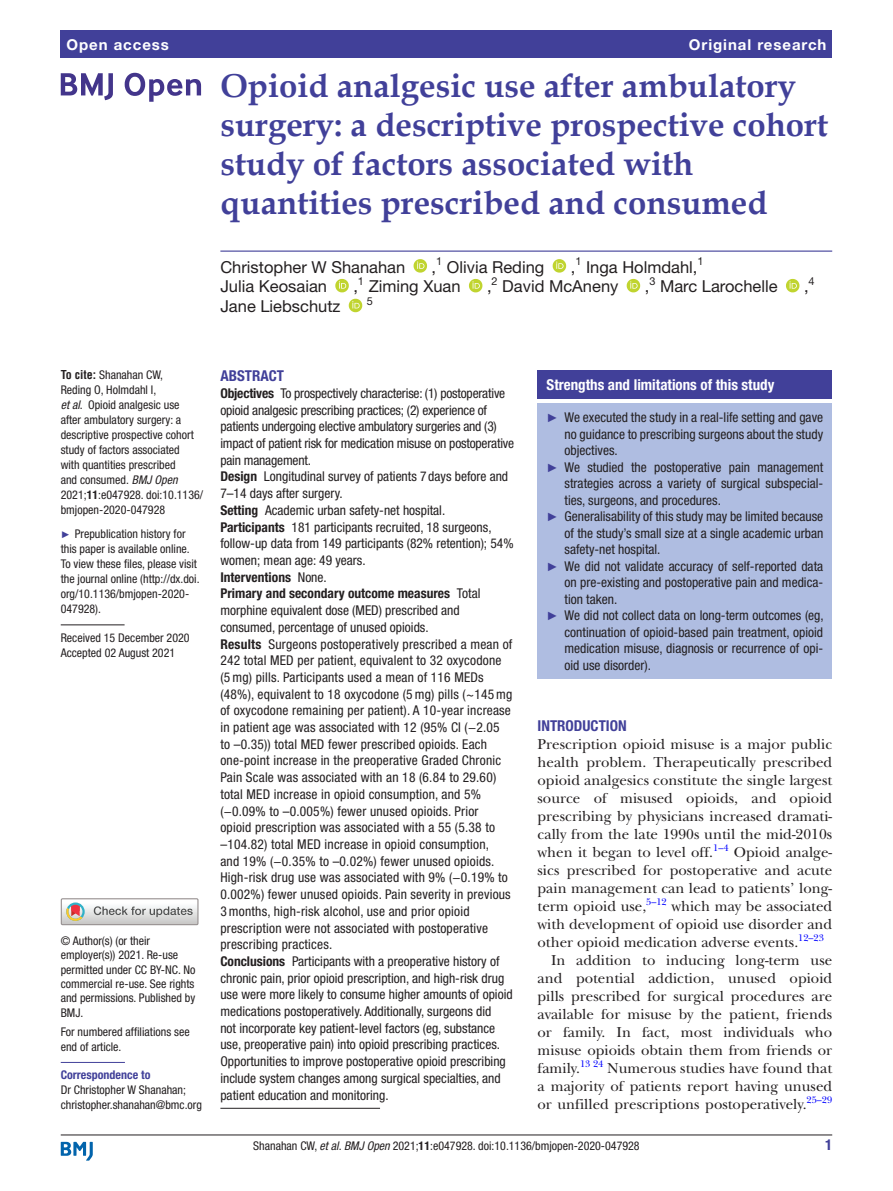
<style>
.page{position:relative;width:893px;height:1191px;background:#fff}
.page>*{position:absolute;margin:0;border:0;box-sizing:border-box;transform-origin:0 0}
.t1{font:700 33px/39px "Book Antiqua";color:#414099}
.t2{font:16.5px "Helvetica Neue LT Std";color:#231f20}
.t3{font:15px/18px "New Baskerville";color:#231f20;text-align:justify}
.t4{font:700 condensed 15px "Helvetica Neue LT Std";color:#fff}
.t5{font:700 15px "Helvetica Neue LT Std";letter-spacing:.065em;color:#fff}
.t6{font:700 condensed 15px "Helvetica Neue LT Std";color:#414099}
.t7{font:condensed 13.5px/16.6px "Helvetica Neue LT Std";color:#231f20}
.t8{font:condensed 12px/15px "Helvetica Neue LT Std";color:#231f20}
.t9{font:700 condensed 12px "Helvetica Neue LT Std";color:#414099}
.t10{font:10.95px "Helvetica Neue LT Std";color:#231f20}
.t11{font:9.9px "New Baskerville";color:#00f}
.s1{font-family:"Helvetica LT Std";font-weight:700}
.s2{font-style:italic}
.s3{font-weight:700}
.s4{font-family:"Arial";font-stretch:normal;font-size:9.75px;color:#414099}
.s5{font-family:"Arial";font-stretch:normal;font-size:12px;color:#414099}
</style>
<div class="page">
<hr style="left:61px;top:1134px;width:771px;height:1px;background:#231f20">
<svg style="left:61px;top:1141px;width:32px;height:19px"></svg>
<div style="left:61px;top:31px;width:771px;height:27px;background:#414099"></div>
<hr style="left:220px;top:250px;width:612px;height:2px;background:#414099">
<svg style="left:414px;top:259px;width:13px;height:14px"></svg>
<svg style="left:553px;top:259px;width:13px;height:14px"></svg>
<svg style="left:335px;top:279px;width:14px;height:13px"></svg>
<svg style="left:469px;top:279px;width:13px;height:13px"></svg>
<svg style="left:627px;top:279px;width:13px;height:13px"></svg>
<svg style="left:786px;top:279px;width:13px;height:13px"></svg>
<svg style="left:349px;top:299px;width:13px;height:13px"></svg>
<hr style="left:61px;top:624px;width:64px;height:1px;background:#231f20">
<hr style="left:61px;top:1062px;width:64px;height:1px;background:#414099">
<svg style="left:61px;top:73px;width:52px;height:27px"></svg>
<svg style="left:125px;top:73px;width:76px;height:29px"></svg>
<div style="left:61px;top:898px;width:138px;height:27px;border:1px solid #969090"></div>
<svg style="left:61px;top:898px;width:137px;height:26px"></svg>
<hr style="left:220px;top:1107px;width:160px;height:1px;background:#231f20">
<div style="left:538px;top:370px;width:294px;height:29px;background:#414099"></div>
<div style="left:538px;top:403px;width:294px;height:275px;background:#afbde1"></div>
<p class="t5" style="left:66px;top:35px;width:104px">Open access</p>
<p class="t5" style="left:689px;top:35px;width:139px">Original research</p>
<h1 class="t1" style="left:220px;top:66px;width:609px">Opioid analgesic use after ambulatory surgery: a descriptive prospective cohort study of factors associated with quantities prescribed and consumed</h1>
<p class="t2" style="left:220px;top:257px;width:186px">Christopher W Shanahan</p>
<p class="t2" style="left:432px;top:257px;width:6px">,</p>
<p class="t10" style="left:436px;top:255px;width:8px">1</p>
<p class="t2" style="left:447px;top:257px;width:99px">Olivia Reding</p>
<p class="t2" style="left:571px;top:257px;width:6px">,</p>
<p class="t10" style="left:575px;top:255px;width:8px">1</p>
<p class="t2" style="left:586px;top:257px;width:113px">Inga Holmdahl,</p>
<p class="t10" style="left:698px;top:255px;width:8px">1</p>
<p class="t10" style="left:358px;top:274px;width:8px">1</p>
<p class="t2" style="left:369px;top:277px;width:94px">Ziming Xuan</p>
<p class="t2" style="left:487px;top:277px;width:6px">,</p>
<p class="t10" style="left:492px;top:274px;width:8px">2</p>
<p class="t2" style="left:502px;top:277px;width:118px">David McAneny</p>
<p class="t2" style="left:645px;top:277px;width:6px">,</p>
<p class="t10" style="left:649px;top:274px;width:8px">3</p>
<p class="t2" style="left:660px;top:277px;width:119px">Marc Larochelle</p>
<p class="t10" style="left:809px;top:274px;width:8px">4</p>
<p class="t2" style="left:220px;top:277px;width:108px">Julia Keosaian</p>
<p class="t2" style="left:353px;top:277px;width:6px">,</p>
<p class="t2" style="left:804px;top:277px;width:6px">,</p>
<p class="t2" style="left:220px;top:296px;width:122px">Jane Liebschutz</p>
<p class="t10" style="left:367px;top:294px;width:8px">5</p>
<p class="t8" style="left:61px;top:367px;width:144px"><span class="s1">To cite:</span> Shanahan CW,<br>Reding O, Holmdahl I,<br><span class="s2">et al</span>. Opioid analgesic use<br>after ambulatory surgery: a descriptive prospective cohort study of factors associated<br>with quantities prescribed<br>and consumed. <span class="s2">BMJ Open<br></span>2021;<span class="s3">11</span>:e047928. doi:10.1136/ bmjopen-2020-047928</p>
<p class="t8" style="left:61px;top:526px;width:140px"><span class="s4">►</span> Prepublication history for this paper is available online.<br>To view these files, please visit the journal online (http://dx.doi. org/10.1136/bmjopen-2020-<br>047928).</p>
<p class="t8" style="left:61px;top:630px;width:130px">Received 15 December 2020<br>Accepted 02 August 2021</p>
<p class="t8" style="left:61px;top:933px;width:136px;line-height:14.4px">© Author(s) (or their employer(s)) 2021. Re-use permitted under CC BY-NC. No commercial re-use. See rights and permissions. Published by<br>BMJ.</p>
<p class="t8" style="left:61px;top:1024px;width:130px">For numbered affiliations see end of article.</p>
<p class="t9" style="left:61px;top:1067px;width:91px">Correspondence to</p>
<p class="t8" style="left:61px;top:1082px;width:143px">Dr Christopher W Shanahan; christopher.shanahan@bmc.org</p>
<p class="t6" style="left:220px;top:367px;width:65px">ABSTRACT</p>
<p class="t7" style="left:220px;top:385px;width:295px"><span class="s3">Objectives</span> To prospectively characterise: (1) postoperative opioid analgesic prescribing practices; (2) experience of patients undergoing elective ambulatory surgeries and (3) impact of patient risk for medication misuse on postoperative pain management.<br><span class="s3">Design</span> Longitudinal survey of patients 7 days before and 7–14 days after surgery.<br><span class="s3">Setting</span> Academic urban safety-net hospital.<br><span class="s3">Participants</span> 181 participants recruited, 18 surgeons, follow-up data from 149 participants (82% retention); 54% women; mean age: 49 years.<br><span class="s3">Interventions</span> None.<br><span class="s3">Primary and secondary outcome measures</span> Total morphine equivalent dose (MED) prescribed and consumed, percentage of unused opioids.<br><span class="s3">Results</span> Surgeons postoperatively prescribed a mean of 242 total MED per patient, equivalent to 32 oxycodone (5 mg) pills. Participants used a mean of 116 MEDs (48%), equivalent to 18 oxycodone (5 mg) pills (~145 mg of oxycodone remaining per patient). A 10-year increase in patient age was associated with 12 (95% CI (−2.05<br>to –0.35)) total MED fewer prescribed opioids. Each one-point increase in the preoperative Graded Chronic Pain Scale was associated with an 18 (6.84 to 29.60) total MED increase in opioid consumption, and 5% (−0.09% to –0.005%) fewer unused opioids. Prior<br>opioid prescription was associated with a 55 (5.38 to –104.82) total MED increase in opioid consumption,<br>and 19% (−0.35% to –0.02%) fewer unused opioids.<br>High-risk drug use was associated with 9% (−0.19% to 0.002%) fewer unused opioids. Pain severity in previous 3 months, high-risk alcohol, use and prior opioid prescription were not associated with postoperative prescribing practices.<br><span class="s3">Conclusions</span> Participants with a preoperative history of chronic pain, prior opioid prescription, and high-risk drug use were more likely to consume higher amounts of opioid medications postoperatively. Additionally, surgeons did<br>not incorporate key patient-level factors (eg, substance use, preoperative pain) into opioid prescribing practices.<br>Opportunities to improve postoperative opioid prescribing include system changes among surgical specialties, and patient education and monitoring.</p>
<p class="t4" style="left:547px;top:376px;width:229px">Strengths and limitations of this study</p>
<p class="t7" style="left:547px;top:409px;width:278px"><span class="s5">►</span> We executed the study in a real-life setting and gave</p>
<p class="t7" style="left:565px;top:425px;width:260px">no guidance to prescribing surgeons about the study</p>
<p class="t7" style="left:565px;top:442px;width:55px">objectives.</p>
<p class="t7" style="left:547px;top:458px;width:278px"><span class="s5">►</span> We studied the postoperative pain management</p>
<p class="t7" style="left:565px;top:475px;width:260px">strategies across a variety of surgical subspecial-</p>
<p class="t7" style="left:565px;top:491px;width:158px">ties, surgeons, and procedures.</p>
<p class="t7" style="left:547px;top:508px;width:278px"><span class="s5">►</span> Generalisability of this study may be limited because</p>
<p class="t7" style="left:565px;top:524px;width:260px">of the study’s small size at a single academic urban</p>
<p class="t7" style="left:565px;top:541px;width:97px">safety-net hospital.</p>
<p class="t7" style="left:547px;top:557px;width:278px"><span class="s5">►</span> We did not validate accuracy of self-reported data</p>
<p class="t7" style="left:565px;top:574px;width:260px">on pre-existing and postoperative pain and medica-</p>
<p class="t7" style="left:565px;top:590px;width:54px">tion taken.</p>
<p class="t7" style="left:547px;top:607px;width:279px"><span class="s5">►</span> We did not collect data on long-term outcomes (eg,</p>
<p class="t7" style="left:565px;top:623px;width:260px">continuation of opioid-based pain treatment, opioid</p>
<p class="t7" style="left:565px;top:640px;width:260px">medication misuse, diagnosis or recurrence of opi-</p>
<p class="t7" style="left:565px;top:656px;width:88px">oid use disorder).</p>
<p class="t6" style="left:538px;top:717px;width:91px">INTRODUCTION</p>
<p class="t3" style="left:538px;top:735px;width:296px">Prescription opioid misuse is a major public health problem. Therapeutically prescribed opioid analgesics constitute the single largest source of misused opioids, and opioid prescribing by physicians increased dramati&shy;cally from the late 1990s until the mid-2010s when it began to level off.</p>
<p class="t11" style="left:713px;top:841px;width:17px">1–4</p>
<p class="t3" style="left:538px;top:843px;width:296px;text-indent:196px">Opioid analge&shy;sics prescribed for postoperative and acute pain management can lead to patients’ long&shy;term opioid use,</p>
<p class="t11" style="left:646px;top:895px;width:22px">5–12</p>
<p class="t3" style="left:538px;top:897px;width:296px;text-indent:134px">which may be associated with development of opioid use disorder and other opioid medication adverse events.</p>
<p class="t11" style="left:798px;top:931px;width:27px">12–23</p>
<p class="t3" style="left:538px;top:951px;width:296px;text-indent:14px">In addition to inducing long-term use and potential addiction, unused opioid pills prescribed for surgical procedures are available for misuse by the patient, friends or family. In fact, most individuals who misuse opioids obtain them from friends or family.<sup>13</sup> <sup>24</sup> Numerous studies have found that a majority of patients report having unused or unfilled prescriptions postoperatively.</p>
<p class="t11" style="left:806px;top:1093px;width:27px">25–29</p>
<p class="t8" style="left:253px;top:1137px;width:388px">Shanahan CW, <span class="s2">et al</span>. <span class="s2">BMJ Open</span> 2021;<span class="s3">11</span>:e047928. doi:10.1136/bmjopen-2020-047928</p>
<p class="t6" style="left:825px;top:1135px;width:9px">1</p>
</div>
